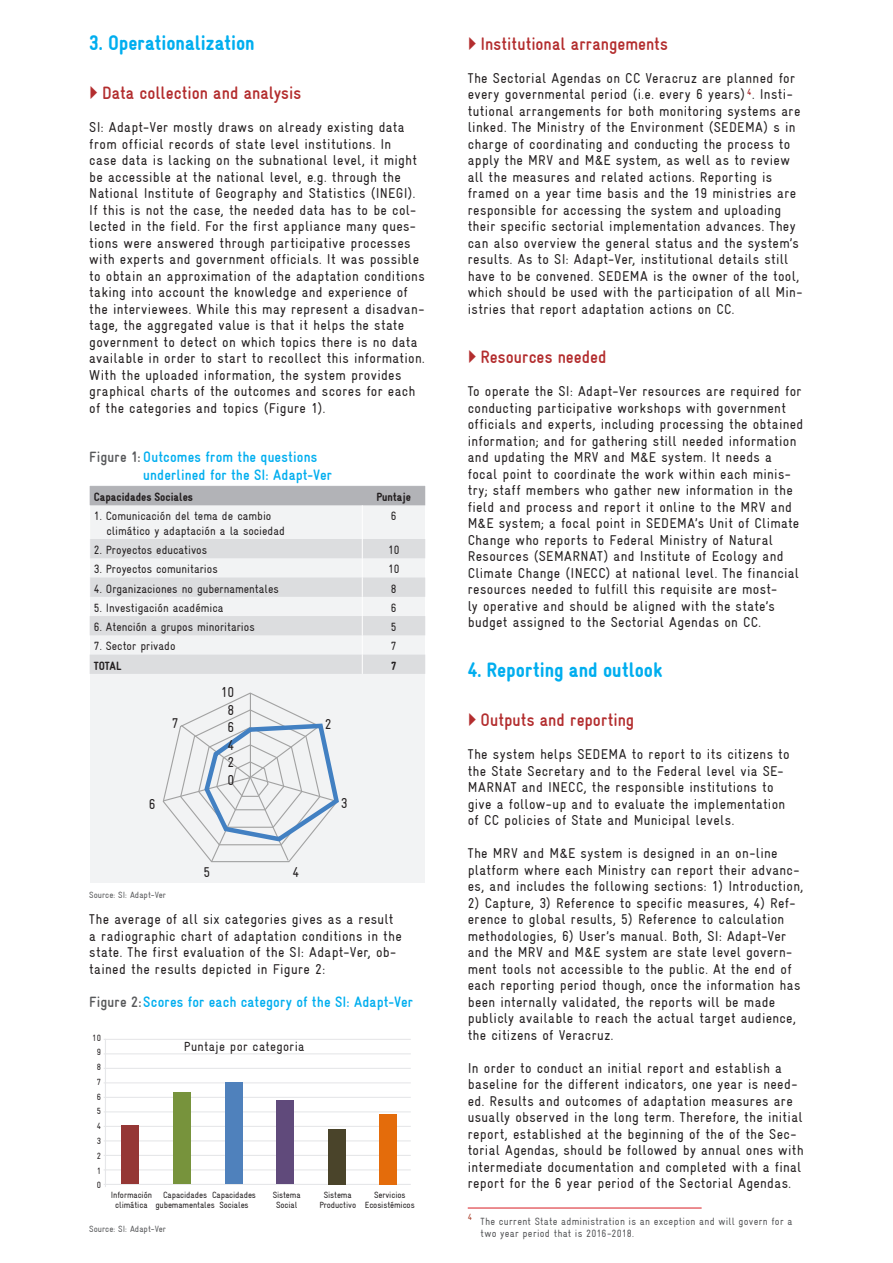
<style>
.page{position:relative;width:893px;height:1263px;background:#fff}
.page>*{position:absolute;margin:0;border:0;box-sizing:border-box;transform-origin:0 0}
.U1{font:900 condensed 21px "Gravur";color:#00aeef}
.t1{font:700 condensed 18px "Gravur";color:#b32d2e}
.Figure_headline{font:700 condensed 15px/18px "Gravur";letter-spacing:.01em;color:#00aeef}
.copytext{font:condensed 14.25px/16.5px "Gravur";letter-spacing:.025em;color:#231f20}
.t2{font:condensed 13.2px "Gravur";letter-spacing:.025em;color:#231f20}
.tabel_spanish{font:condensed 12px/14.4px "Gravur";color:#231f20}
.tabel_spanish-2{font:900 condensed 12px "Gravur";color:#231f20}
.footnote{font:condensed 10.5px/12.6px "Gravur";letter-spacing:.025em;color:#57585a}
.t3{font:condensed 9px/14.9px "Gravur";letter-spacing:-.01em;color:#231f20;text-align:center}
.Fotonachweis{font:condensed 9px "Gravur";color:#57585a}
.s1{color:#57585a}
</style>
<div class="page">
<div style="left:90px;top:485px;width:334px;height:398px;background:#f2f3f4"></div>
<div style="left:90px;top:486px;width:335px;height:19px;background:#b2b3b7"></div>
<svg style="left:90px;top:539px;width:335px;height:135px;fill:#dcdddf"></svg>
<hr style="left:362px;top:505px;width:1px;height:34px;background:#fff">
<svg style="left:362px;top:539px;width:1px;height:135px"></svg>
<svg style="left:162px;top:692px;width:177px;height:171px"></svg>
<hr style="left:104px;top:1039px;width:307px;height:1px;background:#e6e7e9">
<hr style="left:104px;top:1097px;width:307px;height:1px;background:#e6e7e9">
<hr style="left:104px;top:1155px;width:307px;height:1px;background:#e6e7e9">
<hr style="left:104px;top:1068px;width:307px;height:1px;background:#e6e7e9">
<hr style="left:104px;top:1126px;width:307px;height:1px;background:#e6e7e9">
<hr style="left:104px;top:1184px;width:307px;height:1px;background:#e6e7e9">
<hr style="left:104px;top:1053px;width:307px;height:1px;background:#e6e7e9">
<hr style="left:104px;top:1111px;width:307px;height:1px;background:#e6e7e9">
<hr style="left:104px;top:1169px;width:307px;height:1px;background:#e6e7e9">
<hr style="left:104px;top:1082px;width:307px;height:1px;background:#e6e7e9">
<hr style="left:104px;top:1140px;width:307px;height:1px;background:#e6e7e9">
<div style="left:121px;top:1125px;width:18px;height:59px;background:#953735"></div>
<div style="left:225px;top:1082px;width:17px;height:102px;background:#4f81bc"></div>
<div style="left:328px;top:1130px;width:18px;height:55px;background:#4a442a"></div>
<div style="left:173px;top:1092px;width:17px;height:92px;background:#77933c"></div>
<div style="left:276px;top:1100px;width:18px;height:84px;background:#604a7b"></div>
<div style="left:379px;top:1114px;width:18px;height:70px;background:#e46c0b"></div>
<hr style="left:105px;top:1039px;width:1px;height:148px;background:#e6e7e9">
<hr style="left:468px;top:1207px;width:234px;height:1px;background:#d81c23">
<p class="U1" style="left:89px;top:31px;width:167px">3. Operationalization</p>
<p class="t1" style="left:102px;top:83px;width:201px">Data collection and analysis</p>
<p class="copytext" style="left:89px;top:119px;width:337px">SI: Adapt-Ver mostly draws on already existing data from official records of state level institutions. In<br>case data is lacking on the subnational level, it might be accessible at the national level, e.g. through the National Institute of Geography and Statistics (INEGI).<br>If this is not the case, the needed data has to be col&shy;lected in the field. For the first appliance many ques&shy;tions were answered through participative processes with experts and government officials. It was possible to obtain an approximation of the adaptation conditions taking into account the knowledge and experience of the interviewees. While this may represent a disadvan&shy;tage, the aggregated value is that it helps the state government to detect on which topics there is no data available in order to start to recollect this information.<br>With the uploaded information, the system provides graphical charts of the outcomes and scores for each of the categories and topics (Figure 1).</p>
<p class="Figure_headline" style="left:143px;top:448px;width:190px;text-indent:-54px"><span class="s1">Figure 1:</span> Outcomes from the questions underlined for the SI: Adapt-Ver</p>
<p class="tabel_spanish-2" style="left:94px;top:490px;width:101px">Capacidades Sociales</p>
<p class="tabel_spanish-2" style="left:377px;top:490px;width:36px">Puntaje</p>
<p class="tabel_spanish" style="left:106px;top:509px;width:180px;text-indent:-12px">1. Comunicación del tema de cambio climático y adaptación a la sociedad</p>
<p class="tabel_spanish" style="left:391px;top:509px;width:7px">6</p>
<p class="tabel_spanish" style="left:94px;top:543px;width:115px">2. Proyectos educativos</p>
<p class="tabel_spanish" style="left:388px;top:543px;width:13px">10</p>
<p class="tabel_spanish" style="left:94px;top:562px;width:125px">3. Proyectos comunitarios</p>
<p class="tabel_spanish" style="left:388px;top:562px;width:13px">10</p>
<p class="tabel_spanish" style="left:94px;top:581px;width:186px">4. Organizaciones no gubernamentales</p>
<p class="tabel_spanish" style="left:391px;top:581px;width:7px">8</p>
<p class="tabel_spanish" style="left:94px;top:600px;width:131px">5. Investigación académica</p>
<p class="tabel_spanish" style="left:391px;top:600px;width:7px">6</p>
<p class="tabel_spanish" style="left:94px;top:620px;width:162px">6. Atención a grupos minoritarios</p>
<p class="tabel_spanish" style="left:391px;top:620px;width:7px">5</p>
<p class="tabel_spanish" style="left:94px;top:639px;width:83px">7. Sector privado</p>
<p class="tabel_spanish" style="left:391px;top:639px;width:7px">7</p>
<p class="tabel_spanish-2" style="left:94px;top:659px;width:29px">TOTAL</p>
<p class="tabel_spanish-2" style="left:391px;top:659px;width:7px">7</p>
<p class="copytext" style="left:172px;top:714px;width:8px">7</p>
<p class="copytext" style="left:149px;top:796px;width:8px">6</p>
<p class="copytext" style="left:221px;top:683px;width:15px;line-height:17.5px;text-align:center">10<br>8<br>6<br>4<br>2<br>0</p>
<p class="copytext" style="left:204px;top:864px;width:8px">5</p>
<p class="copytext" style="left:292px;top:864px;width:8px">4</p>
<p class="copytext" style="left:325px;top:716px;width:8px">2</p>
<p class="copytext" style="left:341px;top:795px;width:8px">3</p>
<p class="Fotonachweis" style="left:89px;top:890px;width:78px">Source: SI: Adapt-Ver</p>
<p class="copytext" style="left:89px;top:911px;width:314px">The average of all six categories gives as a result a radiographic chart of adaptation conditions in the state. The first evaluation of the SI: Adapt-Ver, ob&shy;tained the results depicted in Figure 2:</p>
<p class="Figure_headline" style="left:89px;top:992px;width:325px"><span class="s1">Figure 2:</span>Scores for each category of the SI: Adapt-Ver</p>
<p class="t3" style="left:92px;top:1030px;width:10px">10<br>9<br>8<br>7<br>6<br>5<br>4<br>3<br>2<br>1<br>0</p>
<p class="t3" style="left:111px;top:1189px;width:43px;line-height:10.8px">Información climática</p>
<p class="t3" style="left:212px;top:1189px;width:45px;line-height:10.8px">Capacidades<br>Sociales</p>
<p class="t3" style="left:319px;top:1189px;width:38px;line-height:10.8px">Sistema<br>Productivo</p>
<p class="t2" style="left:184px;top:1039px;width:122px">Puntaje por categoria</p>
<p class="t3" style="left:155px;top:1189px;width:61px;line-height:10.8px">Capacidades gubemamentales</p>
<p class="t3" style="left:273px;top:1189px;width:29px;line-height:10.8px">Sistema<br>Social</p>
<p class="t3" style="left:365px;top:1189px;width:51px;line-height:10.8px">Servicios<br>Ecosistémicos</p>
<p class="Fotonachweis" style="left:89px;top:1224px;width:78px">Source: SI: Adapt-Ver</p>
<p class="t1" style="left:480px;top:33px;width:189px">Institutional arrangements</p>
<p class="copytext" style="left:468px;top:69px;width:336px">The Sectorial Agendas on CC Veracruz are planned for every governmental period (i.e. every 6 years) <sup>4</sup>. Insti&shy;tutional arrangements for both monitoring systems are linked. The Ministry of the Environment (SEDEMA) s in charge of coordinating and conducting the process to apply the MRV and M&amp;E system, as well as to review all the measures and related actions. Reporting is framed on a year time basis and the 19 ministries are responsible for accessing the system and uploading their specific sectorial implementation advances. They can also overview the general status and the system’s results. As to SI: Adapt-Ver, institutional details still have to be convened. SEDEMA is the owner of the tool, which should be used with the participation of all Min&shy;istries that report adaptation actions on CC.</p>
<p class="t1" style="left:480px;top:347px;width:128px">Resources needed</p>
<p class="copytext" style="left:468px;top:383px;width:337px">To operate the SI: Adapt-Ver resources are required for conducting participative workshops with government officials and experts, including processing the obtained information; and for gathering still needed information and updating the MRV and M&amp;E system. It needs a focal point to coordinate the work within each minis&shy;try; staff members who gather new information in the field and process and report it online to the MRV and M&amp;E system; a focal point in SEDEMA’s Unit of Climate Change who reports to Federal Ministry of Natural Resources (SEMARNAT) and Institute of Ecology and Climate Change (INECC) at national level. The financial resources needed to fulfill this requisite are most-<br>ly operative and should be aligned with the state’s budget assigned to the Sectorial Agendas on CC.</p>
<p class="U1" style="left:468px;top:658px;width:196px">4. Reporting and outlook</p>
<p class="t1" style="left:480px;top:710px;width:155px">Outputs and reporting</p>
<p class="copytext" style="left:468px;top:746px;width:323px">The system helps SEDEMA to report to its citizens to the State Secretary and to the Federal level via SE-MARNAT and INECC, the responsible institutions to give a follow-up and to evaluate the implementation of CC policies of State and Municipal levels.</p>
<p class="copytext" style="left:468px;top:845px;width:337px">The MRV and M&amp;E system is designed in an on-line platform where each Ministry can report their advanc&shy;es, and includes the following sections: 1) Introduction,</p>
<p class="copytext" style="left:468px;top:894px;width:334px">2) Capture, 3) Reference to specific measures, 4) Ref&shy;erence to global results, 5) Reference to calculation methodologies, 6) User’s manual. Both, SI: Adapt-Ver and the MRV and M&amp;E system are state level govern&shy;ment tools not accessible to the public. At the end of each reporting period though, once the information has been internally validated, the reports will be made publicly available to reach the actual target audience, the citizens of Veracruz.</p>
<p class="copytext" style="left:468px;top:1059px;width:337px">In order to conduct an initial report and establish a baseline for the different indicators, one year is need&shy;ed. Results and outcomes of adaptation measures are usually observed in the long term. Therefore, the initial report, established at the beginning of the of the Sec&shy;torial Agendas, should be followed by annual ones with intermediate documentation and completed with a final report for the 6 year period of the Sectorial Agendas.</p>
<p class="footnote" style="left:480px;top:1215px;width:313px;text-indent:-13px"><sup>4</sup> The current State administration is an exception and will govern for a two year period that is 2016-2018.</p>
</div>
